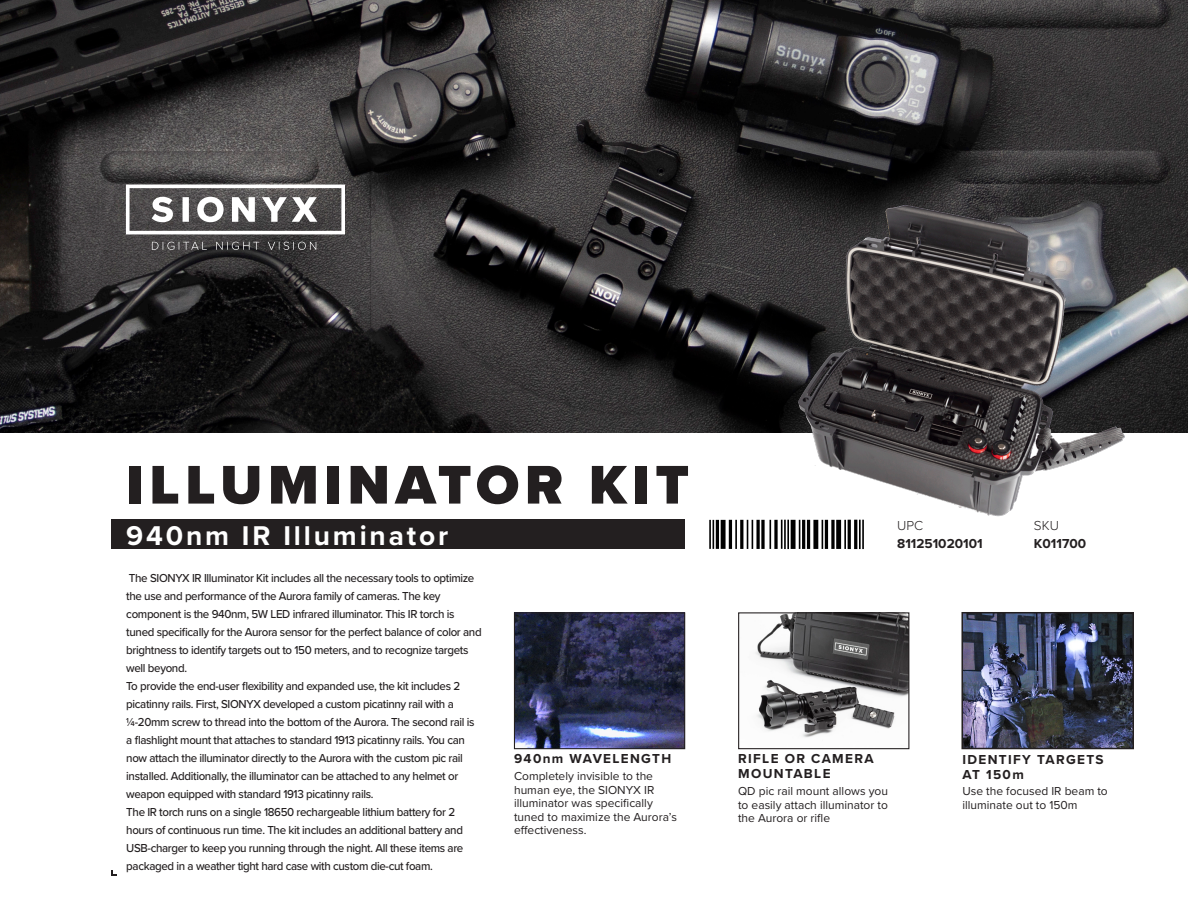
<style>
.page{position:relative;width:1188px;height:918px;background:#fff}
.page>*{position:absolute;margin:0;border:0;box-sizing:border-box;transform-origin:0 0}
.t1{font:900 56.4px "Proxima Nova";letter-spacing:.1em;color:#231f20}
.t2{font:700 28.2px "Proxima Nova";letter-spacing:.1em;color:#fff}
.t3{font:700 13.5px/15px "Proxima Nova";letter-spacing:.1em;color:#231f20}
.t4{font:700 13.5px "Proxima Nova";color:#231f20}
.t5{font:300 13.5px "Proxima Nova";color:#231f20}
.t6{font:500 12px/18px "Proxima Nova";letter-spacing:-.03em;color:#231f20;scale:.96 1}
.t7{font:12px/13.5px "Proxima Nova";color:#231f20}
</style>
<div class="page">
<img style="left:0;top:0;width:1188px;height:432px">
<div style="left:111px;top:520px;width:574px;height:29px;background:#231f20"></div>
<svg style="left:111px;top:870px;width:6px;height:6px"></svg>
<svg style="left:126px;top:185px;width:219px;height:49px"></svg>
<svg style="left:152px;top:242px;width:164px;height:8px"></svg>
<img style="left:964px;top:615px;width:167px;height:131px">
<div style="left:961px;top:612px;width:173px;height:137px;border:2px solid #231f20"></div>
<img style="left:755px;top:614px;width:152px;height:124px">
<div style="left:738px;top:612px;width:171px;height:137px;border:1px solid #231f20"></div>
<img style="left:516px;top:614px;width:167px;height:133px">
<div style="left:514px;top:612px;width:171px;height:137px;border:1px solid #231f20"></div>
<img style="left:741px;top:181px;width:417px;height:353px">
<hr style="left:709px;top:520px;width:2px;height:29px;background:#000">
<svg style="left:713px;top:520px;width:1px;height:29px"></svg>
<hr style="left:716px;top:520px;width:3px;height:29px;background:#000">
<div style="left:721px;top:520px;width:5px;height:29px;background:#000"></div>
<hr style="left:729px;top:520px;width:3px;height:29px;background:#000">
<hr style="left:735px;top:520px;width:2px;height:29px;background:#000">
<hr style="left:740px;top:520px;width:3px;height:29px;background:#000">
<svg style="left:747px;top:520px;width:6px;height:29px"></svg>
<svg style="left:756px;top:520px;width:4px;height:29px"></svg>
<svg style="left:761px;top:520px;width:4px;height:29px"></svg>
<hr style="left:769px;top:520px;width:2px;height:29px;background:#000">
<svg style="left:774px;top:520px;width:4px;height:29px"></svg>
<hr style="left:781px;top:520px;width:2px;height:29px;background:#000">
<hr style="left:784px;top:520px;width:2px;height:29px;background:#000">
<hr style="left:787px;top:520px;width:2px;height:29px;background:#000">
<div style="left:791px;top:520px;width:5px;height:29px;background:#000"></div>
<svg style="left:799px;top:520px;width:1px;height:29px"></svg>
<hr style="left:802px;top:520px;width:3px;height:29px;background:#000">
<hr style="left:807px;top:520px;width:3px;height:29px;background:#000">
<div style="left:813px;top:520px;width:5px;height:29px;background:#000"></div>
<svg style="left:822px;top:520px;width:1px;height:29px"></svg>
<hr style="left:825px;top:520px;width:3px;height:29px;background:#000">
<svg style="left:831px;top:520px;width:4px;height:29px"></svg>
<div style="left:836px;top:520px;width:5px;height:29px;background:#000"></div>
<hr style="left:844px;top:520px;width:2px;height:29px;background:#000">
<hr style="left:848px;top:520px;width:3px;height:29px;background:#000">
<hr style="left:854px;top:520px;width:3px;height:29px;background:#000">
<hr style="left:859px;top:520px;width:2px;height:29px;background:#000">
<hr style="left:862px;top:520px;width:2px;height:29px;background:#000">
<h1 class="t1" style="left:126px;top:443px;width:564px">ILLUMINATOR KIT</h1>
<h2 class="t2" style="left:126px;top:515px;width:323px">940nm IR Illuminator</h2>
<p class="t6" style="left:126px;top:569px;width:372px">The SIONYX IR Illuminator Kit includes all the necessary tools to optimize the use and performance of the Aurora family of cameras. The key component is the 940nm, 5W LED infrared illuminator. This IR torch is tuned specifically for the Aurora sensor for the perfect balance of color and brightness to identify targets out to 150 meters, and to recognize targets well beyond.<br>To provide the end-user flexibility and expanded use, the kit includes 2 picatinny rails. First, SIONYX developed a custom picatinny rail with a ¼-20mm screw to thread into the bottom of the Aurora. The second rail is a flashlight mount that attaches to standard 1913 picatinny rails. You can now attach the illuminator directly to the Aurora with the custom pic rail installed. Additionally, the illuminator can be attached to any helmet or weapon equipped with standard 1913 picatinny rails.<br>The IR torch runs on a single 18650 rechargeable lithium battery for 2 hours of continuous run time. The kit includes an additional battery and USB-charger to keep you running through the night. All these items are packaged in a weather tight hard case with custom die-cut foam.</p>
<p class="t3" style="left:514px;top:751px;width:159px">940nm WAVELENGTH</p>
<p class="t7" style="left:514px;top:769px;width:164px">Completely invisible to the human eye, the SIONYX IR illuminator was specifically tuned to maximize the Aurora’s effectiveness.</p>
<p class="t5" style="left:897px;top:515px;width:28px">UPC</p>
<p class="t4" style="left:897px;top:534px;width:87px">811251020101</p>
<p class="t4" style="left:1034px;top:534px;width:54px">K011700</p>
<p class="t5" style="left:1034px;top:515px;width:27px">SKU</p>
<p class="t3" style="left:738px;top:751px;width:137px">RIFLE OR CAMERA<br>MOUNTABLE</p>
<p class="t7" style="left:738px;top:784px;width:151px;text-align:justify">QD pic rail mount allows you to easily attach illuminator to the Aurora or rifle</p>
<p class="t3" style="left:962px;top:751px;width:143px">IDENTIFY TARGETS<br>AT 150m</p>
<p class="t7" style="left:962px;top:784px;width:147px">Use the focused IR beam to illuminate out to 150m</p>
</div>
